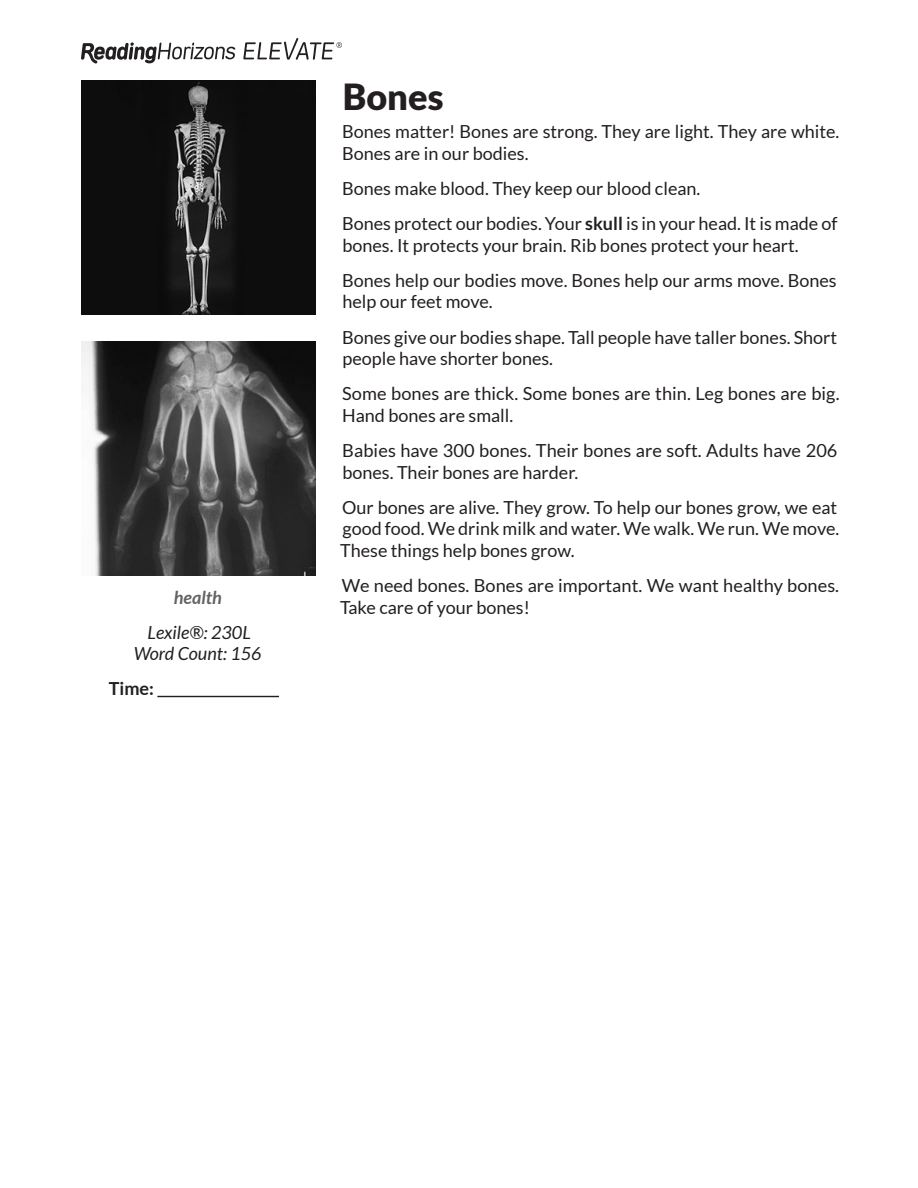
<style>
.page{position:relative;width:918px;height:1188px;background:#fff}
.page>*{position:absolute;margin:0;border:0;box-sizing:border-box;transform-origin:0 0}
.t1{font:900 36px "Lato";color:#231f20}
.t2{font:18px/35.1px "Lato";color:#231f20}
.t3{font:italic 18px/21.6px "Lato";color:#231f20;text-align:center}
.t4{font:italic 700 18px "Lato";color:#636366}
.t5{font:700 18px "Lato";color:#231f20}
.s1{font-weight:700}
</style>
<div class="page">
<svg style="left:243px;top:38px;width:99px;height:22px"></svg>
<svg style="left:81px;top:42px;width:154px;height:22px"></svg>
<hr style="left:157px;top:696px;width:122px;height:1px;background:#231f20">
<img style="left:81px;top:81px;width:234px;height:234px">
<img style="left:81px;top:342px;width:234px;height:234px">
<p class="t4" style="left:174px;top:587px;width:50px">health</p>
<p class="t3" style="left:134px;top:622px;width:129px">Lexile®: 230L<br>Word Count: 156</p>
<p class="t5" style="left:109px;top:679px;width:47px">Time:</p>
<h1 class="t1" style="left:343px;top:76px;width:102px">Bones</h1>
<p class="t2" style="left:342px;top:121px;width:499px;line-height:21.6px">Bones matter! Bones are strong. They are light. They are white.<br>Bones are in our bodies.</p>
<p class="t2" style="left:342px;top:171px;width:497px">Bones make blood. They keep our blood clean.<br>Bones protect our bodies. Your <span class="s1">skull</span> is in your head. It is made of</p>
<p class="t2" style="left:342px;top:228px;width:496px">bones. It protects your brain. Rib bones protect your heart.<br>Bones help our bodies move. Bones help our arms move. Bones</p>
<p class="t2" style="left:342px;top:284px;width:497px">help our feet move.<br>Bones give our bodies shape. Tall people have taller bones. Short</p>
<p class="t2" style="left:342px;top:341px;width:499px">people have shorter bones.<br>Some bones are thick. Some bones are thin. Leg bones are big.</p>
<p class="t2" style="left:342px;top:398px;width:497px">Hand bones are small.<br>Babies have 300 bones. Their bones are soft. Adults have 206</p>
<p class="t2" style="left:342px;top:454px;width:497px">bones. Their bones are harder.<br>Our bones are alive. They grow. To help our bones grow, we eat</p>
<p class="t2" style="left:340px;top:518px;width:501px;line-height:21.6px">good food. We drink milk and water. We walk. We run. We move.<br>These things help bones grow.</p>
<p class="t2" style="left:340px;top:574px;width:500px;line-height:21.6px">We need bones. Bones are important. We want healthy bones.<br>Take care of your bones!</p>
</div>
